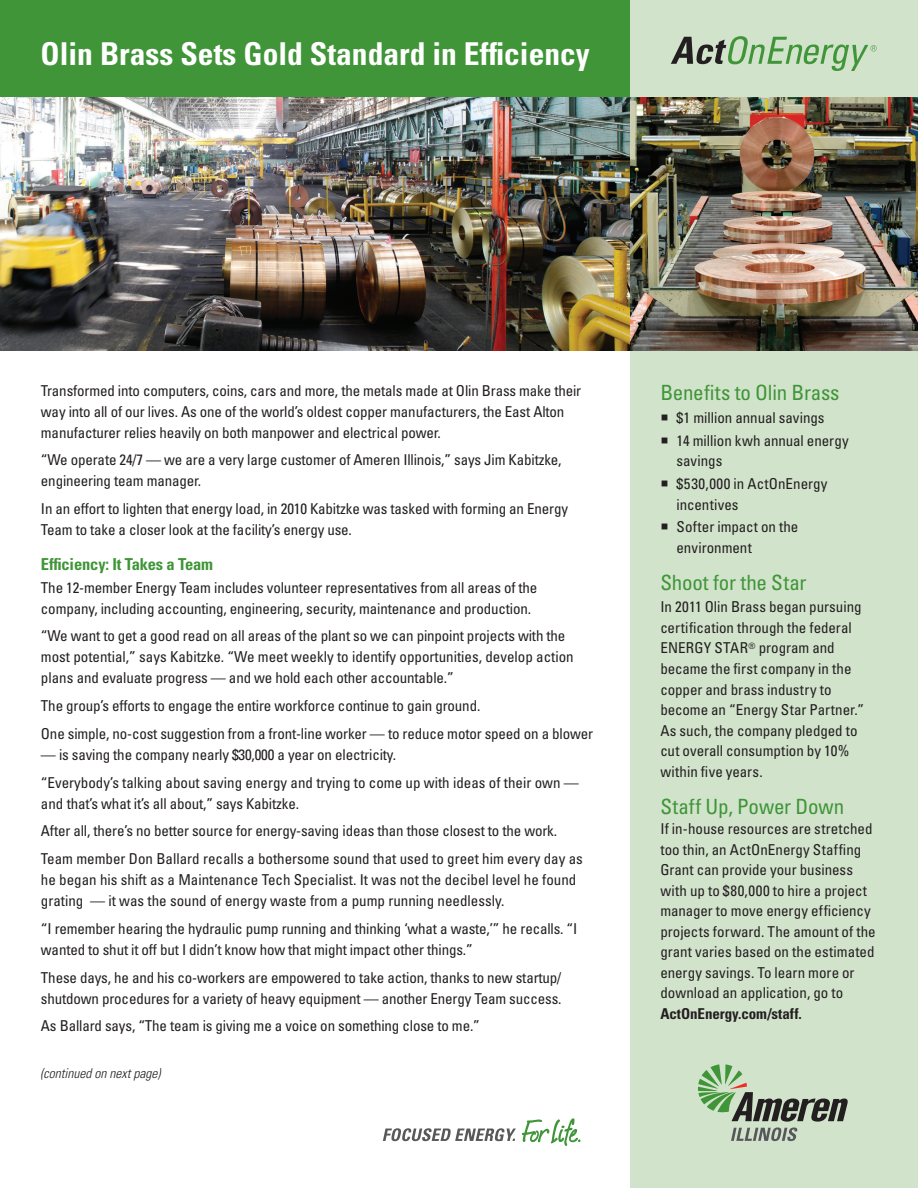
<style>
.page{position:relative;width:918px;height:1188px;background:#fff}
.page>*{position:absolute;margin:0;border:0;box-sizing:border-box;transform-origin:0 0}
.t1{font:700 condensed 31.5px "Univers";color:#fff}
.t2{font:condensed 21px "Univers";letter-spacing:-.01em;color:#3f9537}
.t3{font:700 condensed 16.5px "Univers";letter-spacing:-.01em;color:#3f9537}
.t4{font:condensed 15px/20.5px "Univers";letter-spacing:-.01em;color:#231f20}
.t5{font:italic 300 condensed 13.5px "Univers";color:#231f20}
.s1{font-weight:700}
</style>
<div class="page">
<div style="left:0;top:0;width:630px;height:119px;background:#3f9537"></div>
<div style="left:630px;top:0;width:288px;height:1188px;background:#d2e3cc"></div>
<svg style="left:671px;top:36px;width:206px;height:35px"></svg>
<svg style="left:698px;top:1064px;width:150px;height:77px"></svg>
<svg style="left:383px;top:1128px;width:133px;height:13px"></svg>
<svg style="left:522px;top:1118px;width:59px;height:28px"></svg>
<img style="left:0;top:97px;width:918px;height:254px">
<p class="t1" style="left:40px;top:34px;width:551px">Olin Brass Sets Gold Standard in Efficiency</p>
<p class="t4" style="left:41px;top:379px;width:542px;line-height:21px">Transformed into computers, coins, cars and more, the metals made at Olin Brass make their way into all of our lives. As one of the world’s oldest copper manufacturers, the East Alton manufacturer relies heavily on both manpower and electrical power.</p>
<p class="t4" style="left:41px;top:449px;width:522px;line-height:21px">“We operate 24/7 — we are a very large customer of Ameren Illinois,” says Jim Kabitzke, engineering team manager.</p>
<p class="t4" style="left:41px;top:498px;width:529px;line-height:21px">In an effort to lighten that energy load, in 2010 Kabitzke was tasked with forming an Energy<br>Team to take a closer look at the facility’s energy use.</p>
<p class="t3" style="left:41px;top:554px;width:174px">Efficiency: It Takes a Team</p>
<p class="t4" style="left:41px;top:576px;width:498px;line-height:21px">The 12-member Energy Team includes volunteer representatives from all areas of the company, including accounting, engineering, security, maintenance and production.</p>
<p class="t4" style="left:41px;top:625px;width:534px;line-height:21px">“We want to get a good read on all areas of the plant so we can pinpoint projects with the most potential,” says Kabitzke. “We meet weekly to identify opportunities, develop action plans and evaluate progress — and we hold each other accountable.”</p>
<p class="t4" style="left:41px;top:695px;width:441px">The group’s efforts to engage the entire workforce continue to gain ground.</p>
<p class="t4" style="left:41px;top:723px;width:554px">One simple, no-cost suggestion from a front-line worker — to reduce motor speed on a blower</p>
<p class="t4" style="left:41px;top:744px;width:357px">— is saving the company nearly $30,000 a year on electricity.</p>
<p class="t4" style="left:41px;top:771px;width:539px;line-height:21px">“Everybody’s talking about saving energy and trying to come up with ideas of their own — and that’s what it’s all about,” says Kabitzke.</p>
<p class="t4" style="left:41px;top:820px;width:518px">After all, there’s no better source for energy-saving ideas than those closest to the work.</p>
<p class="t4" style="left:41px;top:848px;width:543px;line-height:21px">Team member Don Ballard recalls a bothersome sound that used to greet him every day as he began his shift as a Maintenance Tech Specialist. It was not the decibel level he found grating — it was the sound of energy waste from a pump running needlessly.</p>
<p class="t4" style="left:41px;top:918px;width:538px;line-height:21px">“I remember hearing the hydraulic pump running and thinking ‘what a waste,’” he recalls. “I wanted to shut it off but I didn’t know how that might impact other things.”</p>
<p class="t4" style="left:41px;top:966px;width:522px;line-height:21px">These days, he and his co-workers are empowered to take action, thanks to new startup/ shutdown procedures for a variety of heavy equipment — another Energy Team success.</p>
<p class="t4" style="left:41px;top:1015px;width:440px">As Ballard says, “The team is giving me a voice on something close to me.”</p>
<p class="t5" style="left:40px;top:1065px;width:121px">(continued on next page)</p>
<p class="t2" style="left:660px;top:380px;width:181px">Benefits to Olin Brass</p>
<p class="t4" style="left:677px;top:407px;width:150px">$1 million annual savings</p>
<p class="t4" style="left:677px;top:430px;width:174px">14 million kwh annual energy savings</p>
<p class="t4" style="left:677px;top:473px;width:153px">$530,000 in ActOnEnergy incentives</p>
<p class="t4" style="left:677px;top:516px;width:123px">Softer impact on the environment</p>
<p class="t2" style="left:660px;top:569px;width:148px">Shoot for the Star</p>
<p class="t4" style="left:660px;top:596px;width:205px">In 2011 Olin Brass began pursuing certification through the federal<br>ENERGY STAR<sup>®</sup> program and became the first company in the copper and brass industry to become an “Energy Star Partner.”<br>As such, the company pledged to cut overall consumption by 10% within five years.</p>
<p class="t2" style="left:660px;top:793px;width:185px">Staff Up, Power Down</p>
<p class="t4" style="left:660px;top:818px;width:217px">If in-house resources are stretched too thin, an ActOnEnergy Staffing Grant can provide your business with up to $80,000 to hire a project manager to move energy efficiency projects forward. The amount of the grant varies based on the estimated energy savings. To learn more or download an application, go to <span class="s1">ActOnEnergy.com/staff.</span></p>
</div>
